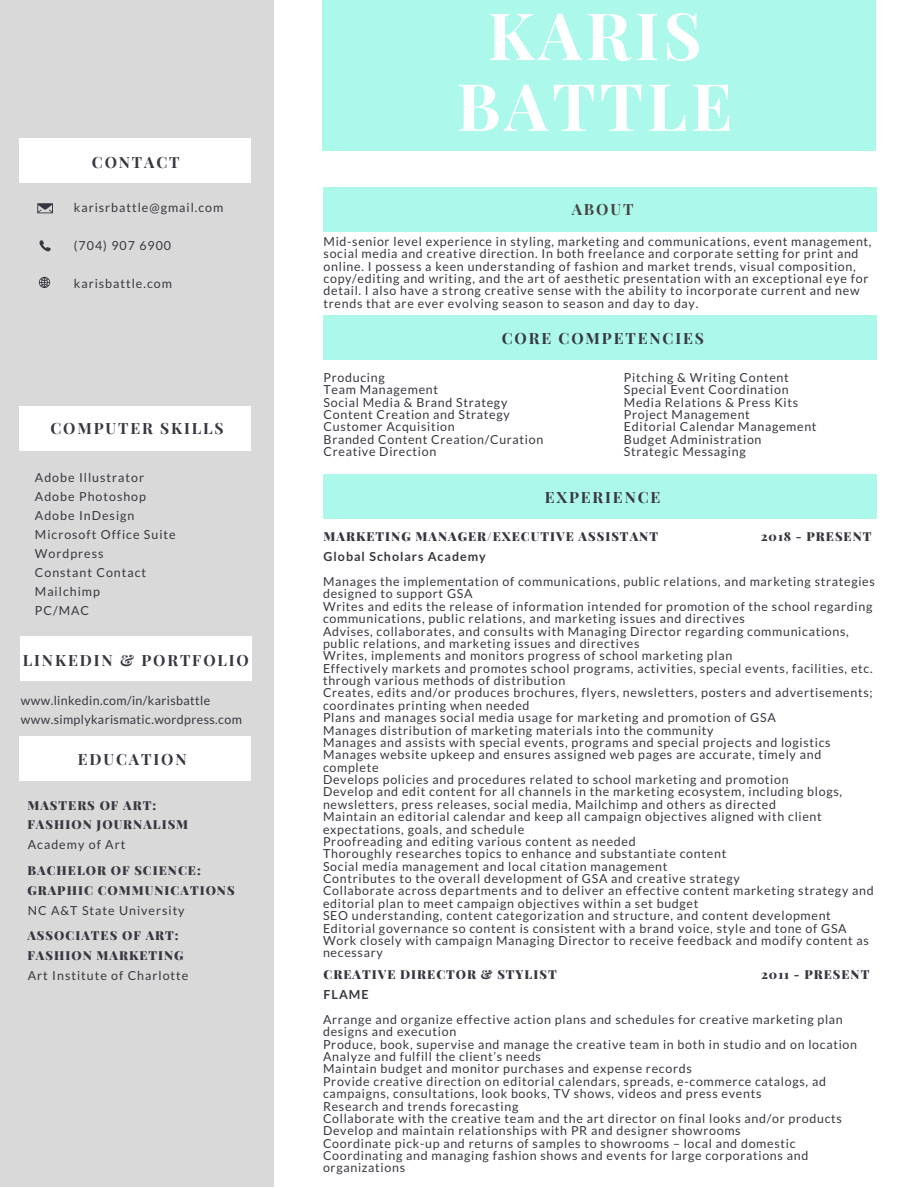
<style>
.page{position:relative;width:918px;height:1188px;background:#fff}
.page>*{position:absolute;margin:0;border:0;box-sizing:border-box;transform-origin:0 0}
.t1{font:700 65.4px/70.8px "Playfair Display";letter-spacing:.06em;color:#fff;text-align:center}
.t2{font:700 15.6px "Playfair Display";letter-spacing:.12em;color:#373741}
.t3{font:700 15.6px "Playfair Display";letter-spacing:.12em;color:#444440}
.t4{font:12.45px/12.3px "Lato";letter-spacing:.055em;color:#373741}
.t5{font:12.45px/19.2px "Lato";letter-spacing:.08em;color:#373741}
.t6{font:900 12.45px/19.2px "Playfair Display";letter-spacing:.08em;color:#373741}
.t7{font:12.45px/19.2px "Lato";letter-spacing:.03em;color:#373741}
.t8{font:700 12.45px "Lato";letter-spacing:.08em;color:#373741}
</style>
<div class="page">
<div style="left:0;top:0;width:274px;height:1187px;background:#d9d9d9"></div>
<div style="left:323px;top:0;width:553px;height:150px;background:#acf8eb"></div>
<div style="left:323px;top:315px;width:553px;height:44px;background:#acf8eb"></div>
<div style="left:19px;top:139px;width:232px;height:44px;background:#fff"></div>
<div style="left:19px;top:406px;width:232px;height:44px;background:#fff"></div>
<div style="left:20px;top:637px;width:232px;height:43px;background:#fff"></div>
<div style="left:19px;top:737px;width:232px;height:44px;background:#fff"></div>
<svg style="left:37px;top:203px;width:16px;height:10px"></svg>
<svg style="left:40px;top:240px;width:11px;height:11px"></svg>
<svg style="left:39px;top:277px;width:11px;height:11px"></svg>
<div style="left:323px;top:475px;width:554px;height:44px;background:#acf8eb"></div>
<div style="left:323px;top:187px;width:554px;height:44px;background:#acf8eb"></div>
<p class="t2" style="left:92px;top:151px;width:89px">CONTACT</p>
<p class="t5" style="left:74px;top:197px;width:151px">karisrbattle@gmail.com</p>
<p class="t5" style="left:74px;top:235px;width:99px">(704) 907 6900</p>
<p class="t5" style="left:74px;top:274px;width:100px">karisbattle.com</p>
<p class="t2" style="left:50px;top:418px;width:175px">COMPUTER SKILLS</p>
<p class="t5" style="left:35px;top:467px;width:142px">Adobe Illustrator<br>Adobe Photoshop<br>Adobe InDesign<br>Microsoft Office Suite<br>Wordpress<br>Constant Contact<br>Mailchimp<br>PC/MAC</p>
<p class="t2" style="left:23px;top:649px;width:228px">LINKEDIN &amp; PORTFOLIO</p>
<p class="t7" style="left:21px;top:690px;width:222px">www.linkedin.com/in/karisbattle www.simplykarismatic.wordpress.com</p>
<p class="t2" style="left:78px;top:748px;width:110px">EDUCATION</p>
<p class="t6" style="left:27px;top:795px;width:162px">MASTERS OF ART:<br>FASHION JOURNALISM</p>
<p class="t5" style="left:28px;top:835px;width:99px">Academy of Art</p>
<p class="t6" style="left:27px;top:861px;width:209px">BACHELOR OF SCIENCE:<br>GRAPHIC COMMUNICATIONS</p>
<p class="t5" style="left:28px;top:900px;width:158px">NC A&amp;T State University</p>
<p class="t6" style="left:27px;top:926px;width:158px">ASSOCIATES OF ART:<br>FASHION MARKETING</p>
<p class="t5" style="left:28px;top:965px;width:162px">Art Institute of Charlotte</p>
<h1 class="t1" style="left:457px;top:-2px;width:277px">KARIS<br>BATTLE</h1>
<p class="t3" style="left:572px;top:198px;width:63px">ABOUT</p>
<p class="t4" style="left:324px;top:235px;width:549px">Mid-senior level experience in styling, marketing and communications, event management, social media and creative direction. In both freelance and corporate setting for print and online. I possess a keen understanding of fashion and market trends, visual composition, copy/editing and writing, and the art of aesthetic presentation with an exceptional eye for detail. I also have a strong creative sense with the ability to incorporate current and new trends that are ever evolving season to season and day to day.</p>
<p class="t2" style="left:502px;top:327px;width:204px">CORE COMPETENCIES</p>
<p class="t4" style="left:324px;top:371px;width:221px">Producing<br>Team Management<br>Social Media &amp; Brand Strategy<br>Content Creation and Strategy<br>Customer Acquisition<br>Branded Content Creation/Curation<br>Creative Direction</p>
<p class="t4" style="left:624px;top:371px;width:194px">Pitching &amp; Writing Content<br>Special Event Coordination<br>Media Relations &amp; Press Kits<br>Project Management<br>Editorial Calendar Management<br>Budget Administration<br>Strategic Messaging</p>
<p class="t2" style="left:545px;top:486px;width:117px">EXPERIENCE</p>
<p class="t6" style="left:324px;top:526px;width:336px">MARKETING MANAGER/EXECUTIVE ASSISTANT</p>
<p class="t6" style="left:761px;top:526px;width:112px">2018 - PRESENT</p>
<p class="t8" style="left:324px;top:549px;width:164px">Global Scholars Academy</p>
<p class="t4" style="left:323px;top:575px;width:553px">Manages the implementation of communications, public relations, and marketing strategies designed to support GSA<br>Writes and edits the release of information intended for promotion of the school regarding communications, public relations, and marketing issues and directives<br>Advises, collaborates, and consults with Managing Director regarding communications, public relations, and marketing issues and directives<br>Writes, implements and monitors progress of school marketing plan<br>Effectively markets and promotes school programs, activities, special events, facilities, etc. through various methods of distribution<br>Creates, edits and/or produces brochures, flyers, newsletters, posters and advertisements; coordinates printing when needed<br>Plans and manages social media usage for marketing and promotion of GSA<br>Manages distribution of marketing materials into the community<br>Manages and assists with special events, programs and special projects and logistics Manages website upkeep and ensures assigned web pages are accurate, timely and complete<br>Develops policies and procedures related to school marketing and promotion<br>Develop and edit content for all channels in the marketing ecosystem, including blogs, newsletters, press releases, social media, Mailchimp and others as directed<br>Maintain an editorial calendar and keep all campaign objectives aligned with client expectations, goals, and schedule<br>Proofreading and editing various content as needed<br>Thoroughly researches topics to enhance and substantiate content<br>Social media management and local citation management<br>Contributes to the overall development of GSA and creative strategy<br>Collaborate across departments and to deliver an effective content marketing strategy and editorial plan to meet campaign objectives within a set budget<br>SEO understanding, content categorization and structure, and content development Editorial governance so content is consistent with a brand voice, style and tone of GSA Work closely with campaign Managing Director to receive feedback and modify content as necessary</p>
<p class="t6" style="left:324px;top:964px;width:235px">CREATIVE DIRECTOR &amp; STYLIST</p>
<p class="t6" style="left:761px;top:964px;width:110px">2011 - PRESENT</p>
<p class="t8" style="left:324px;top:987px;width:46px">FLAME</p>
<p class="t4" style="left:323px;top:1013px;width:536px">Arrange and organize effective action plans and schedules for creative marketing plan designs and execution<br>Produce, book, supervise and manage the creative team in both in studio and on location Analyze and fulfill the client’s needs<br>Maintain budget and monitor purchases and expense records<br>Provide creative direction on editorial calendars, spreads, e-commerce catalogs, ad campaigns, consultations, look books, TV shows, videos and press events<br>Research and trends forecasting<br>Collaborate with the creative team and the art director on final looks and/or products Develop and maintain relationships with PR and designer showrooms<br>Coordinate pick-up and returns of samples to showrooms – local and domestic Coordinating and managing fashion shows and events for large corporations and organizations</p>
</div>
